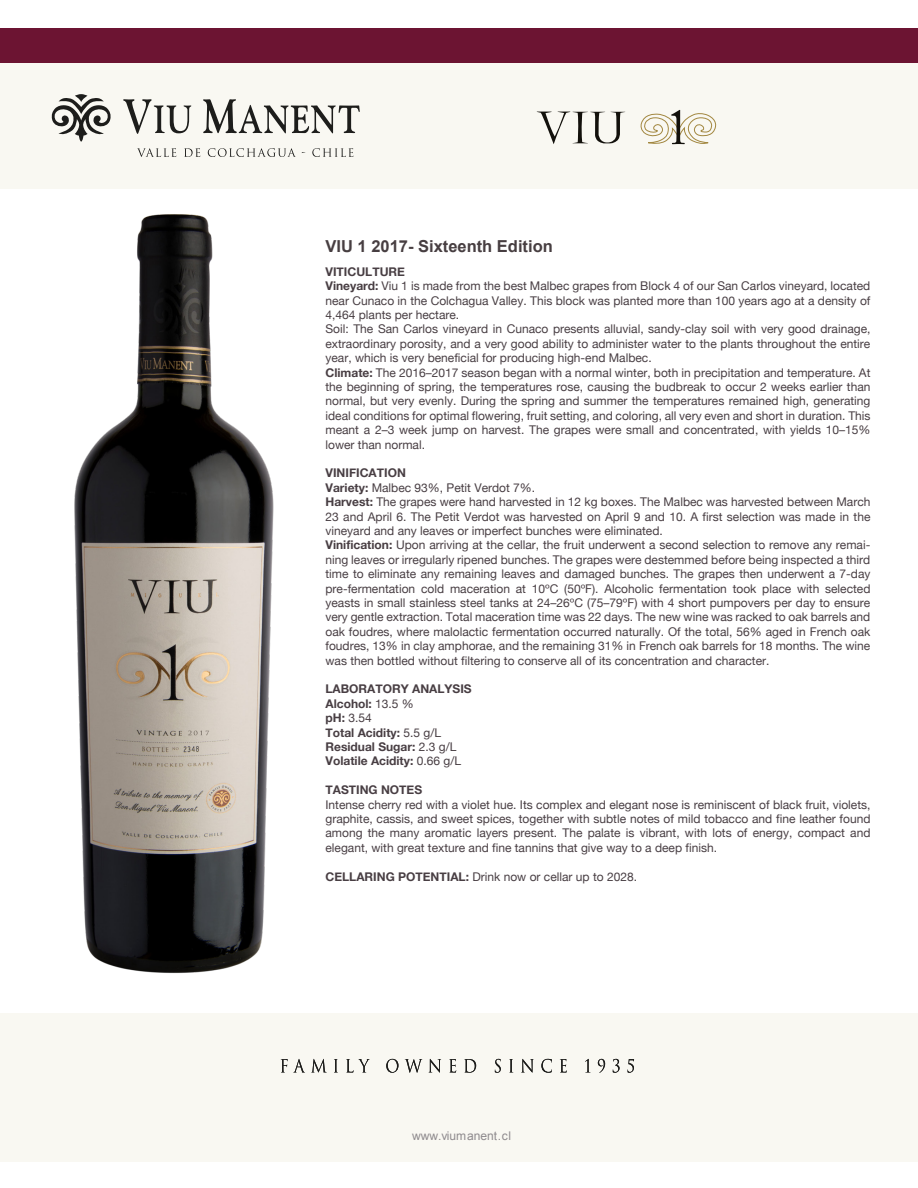
<style>
.page{position:relative;width:918px;height:1188px;background:#fff}
.page>*{position:absolute;margin:0;border:0;box-sizing:border-box;transform-origin:0 0}
.t1{font:700 16.5px "Arial";color:#473e41}
.t2{font:12px/14.4px "Helvetica Neue";color:#483e43}
.t3{font:700 12px/14.4px "Helvetica Neue";color:#483e43}
.t4{font:12px "Arial";color:#8f8b8e}
.s1{font-weight:700}
.s2{font-weight:400}
</style>
<div class="page">
<img style="left:74px;top:214px;width:200px;height:759px">
<div style="left:0;top:28px;width:918px;height:36px;background:#6c1432"></div>
<div style="left:0;top:64px;width:918px;height:125px;background:#f9f8f2"></div>
<div style="left:0;top:1013px;width:918px;height:148px;background:#f9f8f2"></div>
<svg style="left:51px;top:94px;width:60px;height:48px"></svg>
<svg style="left:123px;top:99px;width:68px;height:35px"></svg>
<svg style="left:203px;top:99px;width:157px;height:34px"></svg>
<svg style="left:137px;top:148px;width:39px;height:9px"></svg>
<svg style="left:184px;top:148px;width:16px;height:9px"></svg>
<svg style="left:208px;top:148px;width:88px;height:9px"></svg>
<svg style="left:312px;top:148px;width:41px;height:9px"></svg>
<svg style="left:281px;top:1059px;width:23px;height:13px"></svg>
<svg style="left:312px;top:1059px;width:14px;height:13px"></svg>
<svg style="left:334px;top:1059px;width:4px;height:13px"></svg>
<svg style="left:346px;top:1059px;width:24px;height:14px"></svg>
<svg style="left:386px;top:1059px;width:12px;height:14px"></svg>
<svg style="left:405px;top:1059px;width:17px;height:14px"></svg>
<svg style="left:429px;top:1059px;width:12px;height:14px"></svg>
<svg style="left:449px;top:1059px;width:7px;height:14px"></svg>
<svg style="left:464px;top:1059px;width:12px;height:14px"></svg>
<svg style="left:495px;top:1059px;width:6px;height:14px"></svg>
<svg style="left:509px;top:1059px;width:4px;height:13px"></svg>
<svg style="left:521px;top:1059px;width:13px;height:14px"></svg>
<svg style="left:541px;top:1059px;width:11px;height:14px"></svg>
<svg style="left:560px;top:1059px;width:7px;height:14px"></svg>
<svg style="left:585px;top:1059px;width:4px;height:13px"></svg>
<svg style="left:598px;top:1059px;width:7px;height:14px"></svg>
<svg style="left:613px;top:1059px;width:7px;height:14px"></svg>
<svg style="left:628px;top:1059px;width:6px;height:14px"></svg>
<svg style="left:537px;top:112px;width:88px;height:32px"></svg>
<svg style="left:640px;top:110px;width:77px;height:35px"></svg>
<h1 class="t1" style="left:326px;top:236px;width:229px">VIU 1 2017- Sixteenth Edition</h1>
<p class="t2" style="left:326px;top:265px;width:547px"><span class="s1">VITICULTURE<br>Vineyard:</span> Viu 1 is made from the best Malbec grapes from Block 4 of our San Carlos vineyard, located near Cunaco in the Colchagua Valley. This block was planted more than 100 years ago at a density of 4,464 plants per hectare.<br>Soil: The San Carlos vineyard in Cunaco presents alluvial, sandy-clay soil with very good drainage, extraordinary porosity, and a very good ability to administer water to the plants throughout the entire year, which is very beneficial for producing high-end Malbec.<br><span class="s1">Climate:</span> The 2016–2017 season began with a normal winter, both in precipitation and temperature. At the beginning of spring, the temperatures rose, causing the budbreak to occur 2 weeks earlier than normal, but very evenly. During the spring and summer the temperatures remained high, generating ideal conditions for optimal flowering, fruit setting, and coloring, all very even and short in duration. This meant a 2–3 week jump on harvest. The grapes were small and concentrated, with yields 10–15% lower than normal.</p>
<p class="t2" style="left:326px;top:467px;width:547px"><span class="s1">VINIFICATION<br>Variety:</span> Malbec 93%, Petit Verdot 7%.<br><span class="s1">Harvest:</span> The grapes were hand harvested in 12 kg boxes. The Malbec was harvested between March 23 and April 6. The Petit Verdot was harvested on April 9 and 10. A first selection was made in the vineyard and any leaves or imperfect bunches were eliminated.<br><span class="s1">Vinification:</span> Upon arriving at the cellar, the fruit underwent a second selection to remove any remai&shy;ning leaves or irregularly ripened bunches. The grapes were destemmed before being inspected a third time to eliminate any remaining leaves and damaged bunches. The grapes then underwent a 7-day pre-fermentation cold maceration at 10ºC (50ºF). Alcoholic fermentation took place with selected yeasts in small stainless steel tanks at 24–26ºC (75–79ºF) with 4 short pumpovers per day to ensure very gentle extraction. Total maceration time was 22 days. The new wine was racked to oak barrels and oak foudres, where malolactic fermentation occurred naturally. Of the total, 56% aged in French oak foudres, 13% in clay amphorae, and the remaining 31% in French oak barrels for 18 months. The wine was then bottled without filtering to conserve all of its concentration and character.</p>
<p class="t3" style="left:326px;top:682px;width:148px">LABORATORY ANALYSIS<br>Alcohol: <span class="s2">13.5 %<br></span>pH: <span class="s2">3.54<br></span>Total Acidity: <span class="s2">5.5 g/L<br></span>Residual Sugar: <span class="s2">2.3 g/L<br></span>Volatile Acidity: <span class="s2">0.66 g/L</span></p>
<p class="t3" style="left:326px;top:783px;width:98px">TASTING NOTES</p>
<p class="t2" style="left:326px;top:798px;width:547px;text-align:justify">Intense cherry red with a violet hue. Its complex and elegant nose is reminiscent of black fruit, violets, graphite, cassis, and sweet spices, together with subtle notes of mild tobacco and fine leather found among the many aromatic layers present. The palate is vibrant, with lots of energy, compact and elegant, with great texture and fine tannins that give way to a deep finish.</p>
<p class="t2" style="left:326px;top:870px;width:313px"><span class="s1">CELLARING POTENTIAL:</span> Drink now or cellar up to 2028.</p>
<p class="t4" style="left:412px;top:1128px;width:101px">www.viumanent.cl</p>
</div>
